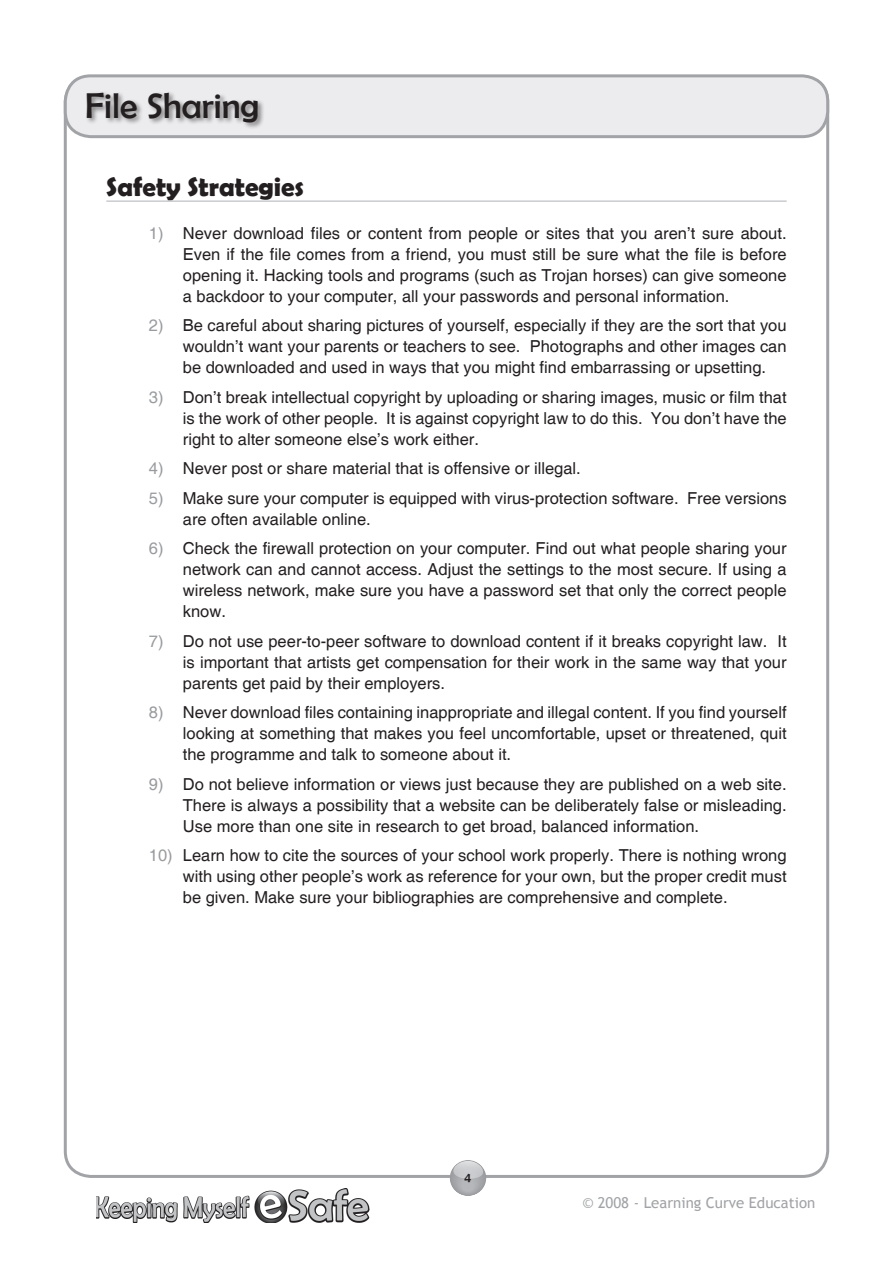
<style>
.page{position:relative;width:893px;height:1263px;background:#fff}
.page>*{position:absolute;margin:0;border:0;box-sizing:border-box;transform-origin:0 0}
.t1{font:36px "Berlin Sans FB";color:#231f20}
.t2{font:700 27px "Berlin Sans FB Demi";letter-spacing:-.005em;color:#231f20}
.t3{font:16.5px/21px "Helvetica";color:#231f20;text-align:justify}
.t4{font:15px "Trebuchet MS";color:#a1a3a6}
.t5{font:13.5px "Berlin Sans FB";color:#231f20}
.s1{color:#999b9e}
</style>
<div class="page">
<svg style="left:450px;top:1160px;width:36px;height:36px"></svg>
<div style="left:450px;top:1161px;width:36px;height:34px;background:#999b9e;border-radius:50%"></div>
<div style="left:451px;top:1162px;width:34px;height:33px;background:#9d9fa2;border-radius:50%"></div>
<div style="left:453px;top:1165px;width:30px;height:29px;background:#a1a3a6;border-radius:50%"></div>
<div style="left:453px;top:1166px;width:29px;height:28px;background:#a1a3a6;border-radius:50%"></div>
<div style="left:455px;top:1169px;width:26px;height:25px;background:#a5a6aa;border-radius:50%"></div>
<div style="left:456px;top:1171px;width:23px;height:22px;background:#aaabaf;border-radius:50%"></div>
<div style="left:457px;top:1172px;width:22px;height:21px;background:#aaabaf;border-radius:50%"></div>
<div style="left:458px;top:1174px;width:20px;height:19px;background:#aeafb3;border-radius:50%"></div>
<div style="left:458px;top:1174px;width:19px;height:19px;background:#aeafb3;border-radius:50%"></div>
<div style="left:460px;top:1177px;width:16px;height:15px;background:#b2b3b7;border-radius:50%"></div>
<div style="left:462px;top:1179px;width:12px;height:12px;background:#b6b7bb;border-radius:50%"></div>
<div style="left:462px;top:1180px;width:12px;height:11px;background:#b6b7bb;border-radius:50%"></div>
<svg style="left:453px;top:1161px;width:30px;height:18px"></svg>
<div style="left:65px;top:76px;width:763px;height:61px;background:#ececee;border-radius:26px"></div>
<div style="left:64px;top:74px;width:765px;height:64px;border:3px solid #a1a3a6;border-radius:26px"></div>
<div style="left:85px;top:91px;width:181px;height:39px;background:#231f20;opacity:.5"></div>
<img style="left:96px;top:1188px;width:273px;height:34px">
<hr style="left:106px;top:201px;width:681px;height:1px;background:#b0b1b5">
<h1 class="t1" style="left:85px;top:86px;width:176px">File Sharing</h1>
<h2 class="t2" style="left:106px;top:172px;width:199px">Safety Strategies</h2>
<p class="t3" style="left:183px;top:223px;width:605px;text-indent:-34px"><span class="s1">1)</span> Never download files or content from people or sites that you aren’t sure about.<br>Even if the file comes from a friend, you must still be sure what the file is before opening it. Hacking tools and programs (such as Trojan horses) can give someone a backdoor to your computer, all your passwords and personal information.</p>
<p class="t3" style="left:183px;top:316px;width:605px;text-indent:-34px"><span class="s1">2)</span> Be careful about sharing pictures of yourself, especially if they are the sort that you wouldn’t want your parents or teachers to see. Photographs and other images can be downloaded and used in ways that you might find embarrassing or upsetting.</p>
<p class="t3" style="left:183px;top:387px;width:605px;text-indent:-34px"><span class="s1">3)</span> Don’t break intellectual copyright by uploading or sharing images, music or film that is the work of other people. It is against copyright law to do this. You don’t have the right to alter someone else’s work either.</p>
<p class="t3" style="left:149px;top:459px;width:434px"><span class="s1">4)</span> Never post or share material that is offensive or illegal.</p>
<p class="t3" style="left:183px;top:488px;width:605px;text-indent:-34px"><span class="s1">5)</span> Make sure your computer is equipped with virus-protection software. Free versions are often available online.</p>
<p class="t3" style="left:183px;top:539px;width:605px;text-indent:-34px"><span class="s1">6)</span> Check the firewall protection on your computer. Find out what people sharing your network can and cannot access. Adjust the settings to the most secure. If using a wireless network, make sure you have a password set that only the correct people know.</p>
<p class="t3" style="left:183px;top:631px;width:605px;text-indent:-34px"><span class="s1">7)</span> Do not use peer-to-peer software to download content if it breaks copyright law. It is important that artists get compensation for their work in the same way that your parents get paid by their employers.</p>
<p class="t3" style="left:183px;top:703px;width:605px;text-indent:-34px"><span class="s1">8)</span> Never download files containing inappropriate and illegal content. If you find yourself looking at something that makes you feel uncomfortable, upset or threatened, quit the programme and talk to someone about it.</p>
<p class="t3" style="left:183px;top:774px;width:605px;text-indent:-34px"><span class="s1">9)</span> Do not believe information or views just because they are published on a web site.<br>There is always a possibility that a website can be deliberately false or misleading.<br>Use more than one site in research to get broad, balanced information.</p>
<p class="t3" style="left:183px;top:846px;width:605px;text-indent:-34px"><span class="s1">10)</span> Learn how to cite the sources of your school work properly. There is nothing wrong with using other people’s work as reference for your own, but the proper credit must be given. Make sure your bibliographies are comprehensive and complete.</p>
<p class="t5" style="left:465px;top:1170px;width:8px">4</p>
<p class="t4" style="left:582px;top:1194px;width:234px">© 2008 - Learning Curve Education</p>
</div>
